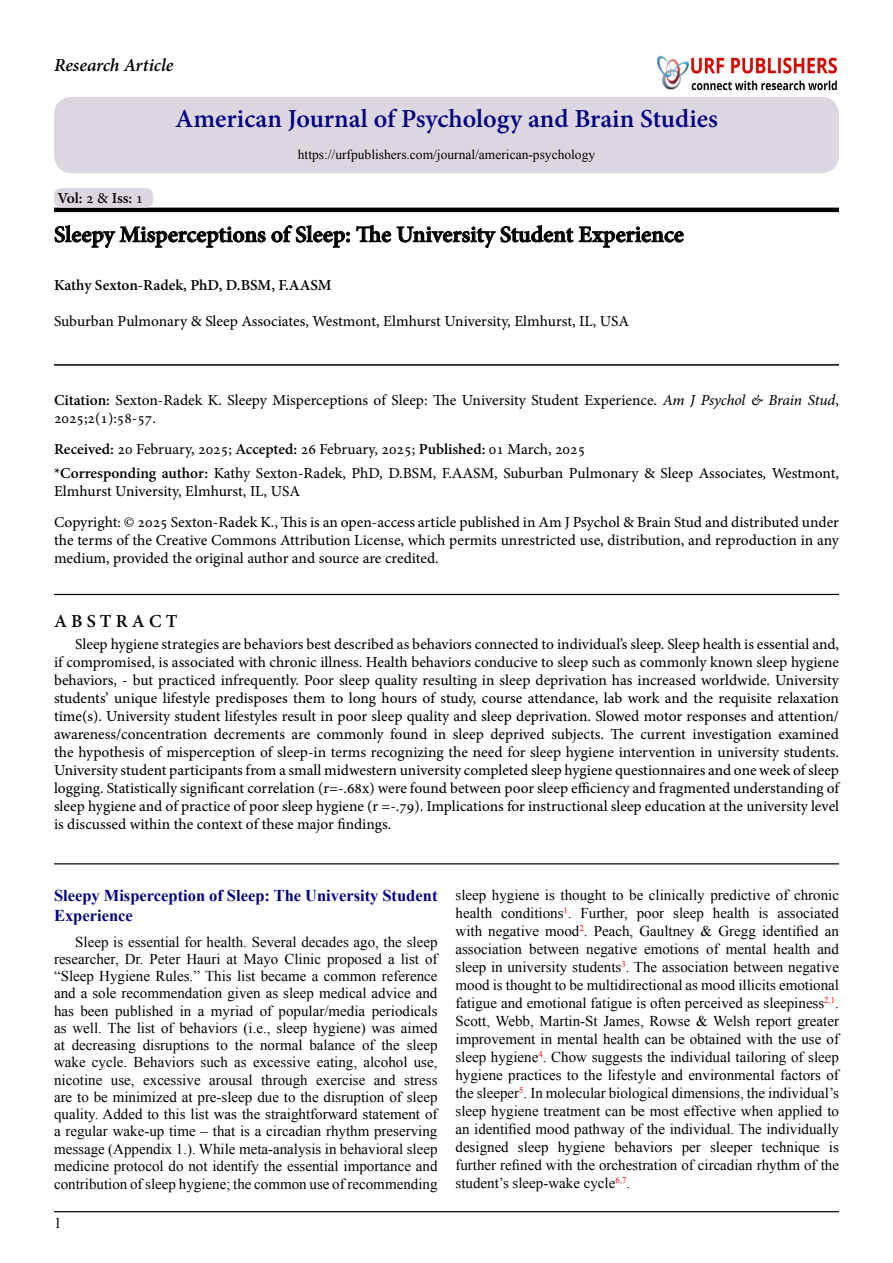
<style>
.page{position:relative;width:893px;height:1263px;background:#fff}
.page>*{position:absolute;margin:0;border:0;box-sizing:border-box;transform-origin:0 0}
.t1{font:700 25.5px "Adobe Hebrew";color:#000080}
.t2{font:700 22.5px "Adobe Hebrew";color:#000}
.t3{font:italic 700 18px "Adobe Hebrew";letter-spacing:-.005em;color:#000}
.t4{font:700 18px "Adobe Hebrew";letter-spacing:.23em;color:#000}
.t5{font:700 16.5px/19.8px "Times New Roman";color:#030381}
.t6{font:15px/18px "Adobe Hebrew";color:#000}
.t7{font:15px/17.2px "Times New Roman";color:#000}
.t8{font:700 15px "Adobe Hebrew";letter-spacing:-.005em;color:#000}
.t9{font:13.5px "Times New Roman";color:#000}
.t10{font:8.7px "Times New Roman";color:#f00}
.s1{font-weight:400}
.s2{font-weight:700}
.s3{font-style:italic}
.s4{font-size:15px;color:#000}
</style>
<div class="page">
<hr style="left:54px;top:208px;width:785px;height:4px;background:#000">
<svg style="left:54px;top:225px;width:296px;height:23px"></svg>
<svg style="left:356px;top:225px;width:328px;height:23px"></svg>
<hr style="left:54px;top:364px;width:785px;height:2px;background:#000">
<hr style="left:54px;top:594px;width:785px;height:1px;background:#000">
<hr style="left:54px;top:1211px;width:785px;height:1px;background:#000">
<div style="left:54px;top:188px;width:99px;height:20px;background:#dcd6e0;border-radius:8px"></div>
<div style="left:54px;top:97px;width:785px;height:76px;background:#dcd6e0;border-radius:18px"></div>
<hr style="left:54px;top:863px;width:785px;height:1px;background:#000">
<img style="left:702px;top:57px;width:136px;height:33px">
<div style="left:645px;top:44px;width:57px;height:46px;background:#000;opacity:.5"></div>
<div style="left:647px;top:46px;width:50px;height:44px;background:#fff"></div>
<div style="left:656px;top:55px;width:43px;height:35px;background:#000;opacity:.75"></div>
<p class="t3" style="left:54px;top:54px;width:121px">Research Article</p>
<h1 class="t1" style="left:175px;top:104px;width:544px">American Journal of Psychology and Brain Studies</h1>
<p class="t8" style="left:57px;top:189px;width:87px">Vol <span class="s1">2</span>: <span class="s1">&amp;</span> Iss <span class="s1">1</span>:</p>
<p class="t9" style="left:298px;top:145px;width:299px">https://urfpublishers.com/journal/american-psychology</p>
<h2 class="t2" style="left:54px;top:221px;width:631px">Sleepy Misperceptions of Sleep: The University Student Experience</h2>
<p class="t8" style="left:54px;top:276px;width:279px">Kathy Sexton-Radek, PhD D, .BSM .F, AASM</p>
<p class="t6" style="left:54px;top:313px;width:577px">Suburban Pulmonary &amp; Sleep Associates, Westmont, Elmhurst University, Elmhurst IL, , USA</p>
<p class="t6" style="left:54px;top:392px;width:786px"><span class="s2">Citation:</span> Sexton-Radek K. Sleepy Misperceptions of Sleep: The University Student Experience. <span class="s3">Am J Psychol &amp; Brain Stud</span>,<br>2025 (1)2; :58-57.</p>
<p class="t6" style="left:54px;top:437px;width:786px;line-height:24.3px"><span class="s2">Received:</span> 20 February, 2025; <span class="s2">Accepted:</span> 26 February, 2025; <span class="s2">Published:</span> 01 March, 2025<br><span class="s2">*Corresponding author:</span> Kathy Sexton-Radek, PhD D, .BSM .F, AASM, Suburban Pulmonary &amp; Sleep Associates, Westmont,</p>
<p class="t6" style="left:54px;top:476px;width:787px;line-height:30.8px">Elmhurst University, Elmhurst IL, , USA<br>Copyright: © 2025 Sexton-Radek K., This is an open-access article published in Am J Psychol &amp; Brain Stud and distributed under</p>
<p class="t6" style="left:54px;top:531px;width:786px">the terms of the Creative Commons Attribution License, which permits unrestricted use, distribution, and reproduction in any medium, provided the original author and source are credited.</p>
<p class="t4" style="left:54px;top:610px;width:125px">AB TS RACT</p>
<p class="t6" style="left:54px;top:636px;width:787px;text-align:justify;text-indent:21px">Sleep hygiene strategies are behaviors best described as behaviors connected to individuals’ sleep. Sleep health is essential and, if compromised is, associated with chronic illness. Health behaviors conducive to sleep such as commonly known sleep hygiene behaviors -, but practiced infrequently. Poor sleep quality resulting in sleep deprivation has increased worldwide. University students’ unique lifestyle predisposes them to long hours of study, course attendance, lab work and the requisite relaxation time .)s( University student lifestyles result in poor sleep quality and sleep deprivation. Slowed motor responses and attention/ awareness/concentration decrements are commonly found in sleep deprived subjects. The current investigation examined the hypothesis of misperception of sleep-in terms recognizing the need for sleep hygiene intervention in university students.<br>University student participants from a small midwestern university completed sleep hygiene questionnaires and one week of sleep logging. Statistically significant correlation =r( -.68x) were found between poor sleep efficiency and fragmented understanding of sleep hygiene and of practice of poor sleep hygiene =r( -.79 .) Implications for instructional sleep education at the university level is discussed within the context of these major findings.</p>
<p class="t5" style="left:54px;top:885px;width:385px">Sleepy Misperception of Sleep: The University Student<br>Experience</p>
<p class="t7" style="left:54px;top:933px;width:385px;text-align:right">Sleep is essential for health. Several decades ago, the sleep researcher, Dr. Peter Hauri at Mayo Clinic proposed a list of “Sleep Hygiene Rules.” This list became a common reference and a sole recommendation given as sleep medical advice and has been published in a myriad of popular/media periodicals as well. The list of behaviors ( e.i ., sleep hygiene) was aimed sleep</p>
<p class="t7" style="left:72px;top:1036px;width:66px">decreasing</p>
<p class="t7" style="left:143px;top:1036px;width:68px">disruptions</p>
<p class="t7" style="left:235px;top:1036px;width:20px">the</p>
<p class="t7" style="left:260px;top:1036px;width:44px">normal</p>
<p class="t7" style="left:309px;top:1036px;width:47px">balance</p>
<p class="t7" style="left:381px;top:1036px;width:20px">the</p>
<p class="t7" style="left:362px;top:1036px;width:14px">of</p>
<p class="t7" style="left:54px;top:1036px;width:12px">at</p>
<p class="t7" style="left:54px;top:1053px;width:385px">wake cycle. Behaviors such as excessive eating, alcohol use,</p>
<p class="t7" style="left:404px;top:1071px;width:35px">stress</p>
<p class="t7" style="left:216px;top:1036px;width:13px">to</p>
<p class="t7" style="left:54px;top:1071px;width:385px">nicotine<br>are to be minimized at pre-sleep due to the disruption of sleep quality. Added to this list was the straightforward statement of a regular wake-up time – that is a circadian rhythm preserving message (Appendix 1. .) While meta-analysis in behavioral sleep medicine protocol do not identify the essential importance and contribution of sleep hygiene; the common use of recommending</p>
<p class="t7" style="left:143px;top:1071px;width:59px">excessive</p>
<p class="t7" style="left:209px;top:1071px;width:45px">arousal</p>
<p class="t7" style="left:261px;top:1071px;width:48px">through</p>
<p class="t7" style="left:316px;top:1071px;width:51px">exercise</p>
<p class="t7" style="left:374px;top:1071px;width:23px">and</p>
<p class="t7" style="left:111px;top:1071px;width:25px">use,</p>
<p class="t7" style="left:54px;top:1214px;width:9px">1</p>
<p class="t7" style="left:455px;top:886px;width:385px">sleep hygiene is thought to be clinically predictive of chronic</p>
<p class="t10" style="left:564px;top:904px;width:6px">1</p>
<p class="t7" style="left:455px;top:904px;width:38px">health</p>
<p class="t7" style="left:777px;top:904px;width:63px">associated</p>
<p class="t7" style="left:501px;top:904px;width:72px">conditions .</p>
<p class="t7" style="left:581px;top:904px;width:49px">Further,</p>
<p class="t10" style="left:579px;top:922px;width:6px">2</p>
<p class="t7" style="left:673px;top:904px;width:32px">sleep</p>
<p class="t7" style="left:713px;top:904px;width:38px">health</p>
<p class="t7" style="left:758px;top:904px;width:12px">is</p>
<p class="t7" style="left:637px;top:904px;width:29px">poor</p>
<p class="t7" style="left:455px;top:922px;width:385px;line-height:18px;text-align:right">with negative mood . Peach, Gaultney &amp; Gregg identified an and</p>
<p class="t7" style="left:455px;top:940px;width:68px">association</p>
<p class="t7" style="left:529px;top:940px;width:51px">between</p>
<p class="t7" style="left:586px;top:940px;width:52px">negative</p>
<p class="t7" style="left:644px;top:940px;width:57px">emotions</p>
<p class="t7" style="left:726px;top:940px;width:42px">mental</p>
<p class="t7" style="left:774px;top:940px;width:38px">health</p>
<p class="t7" style="left:706px;top:940px;width:14px">of</p>
<p class="t10" style="left:621px;top:958px;width:6px">3</p>
<p class="t7" style="left:455px;top:958px;width:385px;line-height:18px">sleep in university students . The association between negative mood is thought to be multidirectional as mood illicits emotional</p>
<p class="t10" style="left:824px;top:994px;width:16px">2,1<span class="s4">.</span></p>
<p class="t7" style="left:455px;top:994px;width:385px;line-height:18px">fatigue and emotional fatigue is often perceived as sleepiness<br>Scott, Webb, Martin-St James, Rowse &amp; Welsh report greater improvement in mental health can be obtained with the use of</p>
<p class="t10" style="left:538px;top:1048px;width:6px">4</p>
<p class="t7" style="left:455px;top:1048px;width:385px;line-height:18px">sleep hygiene . Chow suggests the individual tailoring of sleep hygiene practices to the lifestyle and environmental factors of</p>
<p class="t10" style="left:519px;top:1084px;width:6px">5</p>
<p class="t7" style="left:455px;top:1084px;width:385px">the sleeper In. molecular biological dimensions the individual s’</p>
<p class="t7" style="left:740px;top:1084px;width:5px">,</p>
<p class="t7" style="left:455px;top:1102px;width:385px">sleep hygiene treatment can be most effective when applied to</p>
<p class="t7" style="left:455px;top:1120px;width:385px">an identified mood pathway of the individual. The individually</p>
<p class="t7" style="left:829px;top:1138px;width:12px">is</p>
<p class="t7" style="left:455px;top:1138px;width:385px;line-height:18px">designed<br>further refined with the orchestration of circadian rhythm of the</p>
<p class="t10" style="left:615px;top:1174px;width:16px">6,7<span class="s4">.</span></p>
<p class="t7" style="left:518px;top:1138px;width:32px">sleep</p>
<p class="t7" style="left:558px;top:1138px;width:49px">hygiene</p>
<p class="t7" style="left:614px;top:1138px;width:60px">behaviors</p>
<p class="t7" style="left:710px;top:1138px;width:44px">sleeper</p>
<p class="t7" style="left:762px;top:1138px;width:60px">technique</p>
<p class="t7" style="left:682px;top:1138px;width:21px">per</p>
<p class="t7" style="left:455px;top:1174px;width:161px">student s’ sleep-wake cycle</p>
</div>
